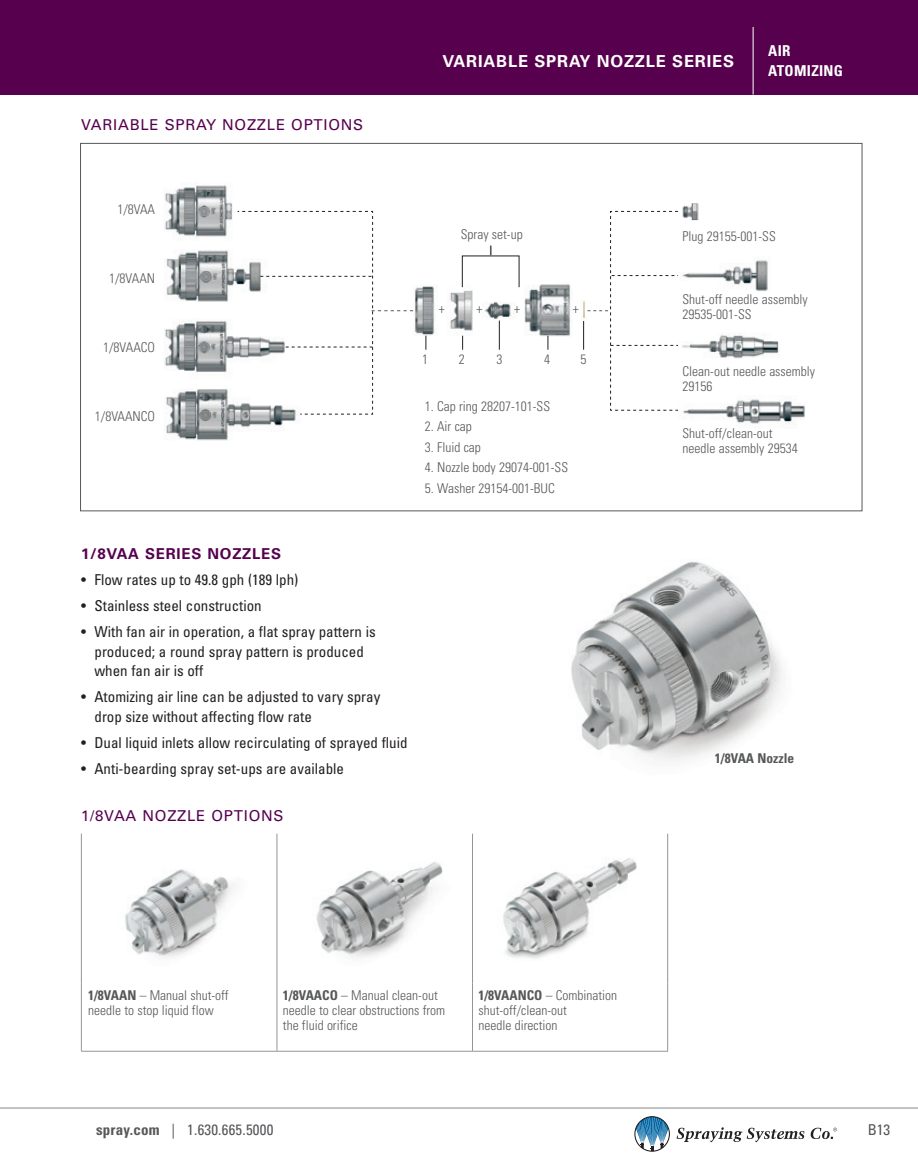
<style>
.page{position:relative;width:918px;height:1175px;background:#fff}
.page>*{position:absolute;margin:0;border:0;box-sizing:border-box;transform-origin:0 0}
.Page_Title{font:700 16.5px "Univers LT Std";letter-spacing:.05em;color:#fff}
.overview_bullets{font:condensed 15px/19.5px "Univers LT Std";color:#231f20}
.body{font:condensed 15px "Univers LT Std";letter-spacing:.015em;color:#57585a}
.subhead{font:15px "Univers LT Std";letter-spacing:.05em;color:#56004e}
.subhead-2{font:700 15px "Univers LT Std";letter-spacing:.05em;color:#56004e}
.light_subhead{font:15px "Univers LT Std";letter-spacing:.05em;color:#56004e}
.t1{font:700 condensed 15px/19.5px "Univers LT Std";letter-spacing:.02em;color:#fff}
.gray_caption{font:300 condensed 13.5px/15px "Univers LT Std";color:#57585a}
.small_option_boxs{font:300 condensed 13.5px/15px "Univers LT Std";color:#57585a}
.product_number{font:700 condensed 13.5px "Univers LT Std";color:#57585a}
.s1{font-weight:700}
</style>
<div class="page">
<img style="left:682px;top:203px;width:17px;height:18px">
<img style="left:683px;top:260px;width:85px;height:31px">
<img style="left:683px;top:399px;width:122px;height:25px">
<img style="left:683px;top:334px;width:97px;height:25px">
<img style="left:571px;top:561px;width:211px;height:200px">
<img style="left:414px;top:278px;width:157px;height:72px">
<img style="left:164px;top:185px;width:136px;height:256px">
<svg style="left:588px;top:211px;width:95px;height:200px"></svg>
<svg style="left:237px;top:211px;width:176px;height:204px"></svg>
<svg style="left:426px;top:336px;width:1px;height:14px"></svg>
<svg style="left:462px;top:336px;width:1px;height:14px"></svg>
<svg style="left:548px;top:336px;width:1px;height:14px"></svg>
<hr style="left:499px;top:320px;width:1px;height:30px;background:#231f20">
<hr style="left:583px;top:320px;width:1px;height:30px;background:#231f20">
<hr style="left:81px;top:833px;width:1px;height:150px;background:#939598">
<hr style="left:277px;top:833px;width:1px;height:150px;background:#939598">
<hr style="left:472px;top:833px;width:1px;height:150px;background:#939598">
<hr style="left:667px;top:833px;width:1px;height:150px;background:#939598">
<hr style="left:81px;top:983px;width:1px;height:67px;background:#939598">
<hr style="left:277px;top:983px;width:1px;height:67px;background:#939598">
<hr style="left:472px;top:983px;width:1px;height:67px;background:#939598">
<hr style="left:667px;top:983px;width:1px;height:67px;background:#939598">
<hr style="left:81px;top:1050px;width:196px;height:1px;background:#939598">
<hr style="left:277px;top:1050px;width:195px;height:1px;background:#939598">
<hr style="left:472px;top:1050px;width:196px;height:1px;background:#939598">
<img style="left:316px;top:862px;width:127px;height:96px">
<img style="left:125px;top:869px;width:108px;height:89px">
<img style="left:503px;top:858px;width:134px;height:101px">
<svg style="left:462px;top:246px;width:57px;height:41px"></svg>
<img style="left:583px;top:300px;width:2px;height:19px">
<hr style="left:0;top:1107px;width:918px;height:1px;background:#939598">
<svg style="left:634px;top:1116px;width:36px;height:35px"></svg>
<svg style="left:677px;top:1127px;width:127px;height:15px"></svg>
<svg style="left:811px;top:1127px;width:26px;height:12px"></svg>
<div style="left:0;top:0;width:918px;height:94px;background:#56004e"></div>
<hr style="left:753px;top:27px;width:1px;height:67px;background:#fff">
<p class="subhead" style="left:81px;top:116px;width:284px">VARIABLE SPRAY NOZZLE OPTIONS</p>
<p class="Page_Title" style="left:442px;top:51px;width:293px">VARIABLE SPRAY NOZZLE SERIES</p>
<p class="t1" style="left:768px;top:41px;width:76px">AIR<br>ATOMIZING</p>
<p class="gray_caption" style="left:117px;top:202px;width:39px">1/8VAA</p>
<p class="gray_caption" style="left:109px;top:271px;width:47px">1/8VAAN</p>
<p class="gray_caption" style="left:103px;top:340px;width:54px">1/8VAACO</p>
<p class="gray_caption" style="left:95px;top:408px;width:62px">1/8VAANCO</p>
<p class="gray_caption" style="left:461px;top:226px;width:63px">Spray set-up</p>
<p class="gray_caption" style="left:439px;top:301px;width:7px">+</p>
<p class="gray_caption" style="left:477px;top:301px;width:7px">+</p>
<p class="gray_caption" style="left:514px;top:301px;width:7px">+</p>
<p class="gray_caption" style="left:573px;top:301px;width:7px">+</p>
<p class="gray_caption" style="left:422px;top:351px;width:7px">1</p>
<p class="gray_caption" style="left:459px;top:351px;width:7px">2</p>
<p class="gray_caption" style="left:497px;top:351px;width:7px">3</p>
<p class="gray_caption" style="left:544px;top:351px;width:7px">4</p>
<p class="gray_caption" style="left:581px;top:351px;width:7px">5</p>
<p class="gray_caption" style="left:425px;top:399px;width:127px">1. Cap ring 28207-101-SS</p>
<p class="gray_caption" style="left:425px;top:419px;width:49px">2. Air cap</p>
<p class="gray_caption" style="left:425px;top:439px;width:58px">3. Fluid cap</p>
<p class="gray_caption" style="left:425px;top:460px;width:145px">4. Nozzle body 29074-001-SS</p>
<p class="gray_caption" style="left:425px;top:480px;width:132px">5. Washer 29154-001-BUC</p>
<p class="subhead-2" style="left:81px;top:545px;width:202px">1/8VAA SERIES NOZZLES</p>
<p class="overview_bullets" style="left:81px;top:570px;width:219px">• Flow rates up to 49.8 gph (189 lph)</p>
<p class="overview_bullets" style="left:81px;top:596px;width:182px">• Stainless steel construction</p>
<p class="overview_bullets" style="left:94px;top:622px;width:283px;text-indent:-14px">• With fan air in operation, a flat spray pattern is produced; a round spray pattern is produced when fan air is off</p>
<p class="overview_bullets" style="left:94px;top:686px;width:287px;text-indent:-14px">• Atomizing air line can be adjusted to vary spray drop size without affecting flow rate</p>
<p class="overview_bullets" style="left:81px;top:732px;width:328px">• Dual liquid inlets allow recirculating of sprayed fluid</p>
<p class="overview_bullets" style="left:81px;top:758px;width:265px">• Anti-bearding spray set-ups are available</p>
<p class="light_subhead" style="left:81px;top:806px;width:204px">1/8VAA NOZZLE OPTIONS</p>
<p class="gray_caption" style="left:683px;top:228px;width:95px">Plug 29155-001-SS</p>
<p class="gray_caption" style="left:683px;top:292px;width:127px">Shut-off needle assembly<br>29535-001-SS</p>
<p class="gray_caption" style="left:683px;top:363px;width:134px">Clean-out needle assembly<br>29156</p>
<p class="gray_caption" style="left:683px;top:426px;width:117px">Shut-off/clean-out needle assembly 29534</p>
<p class="product_number" style="left:715px;top:749px;width:81px">1/8VAA Nozzle</p>
<p class="small_option_boxs" style="left:88px;top:988px;width:142px"><span class="s1">1/8VAAN</span> – Manual shut-off needle to stop liquid flow</p>
<p class="small_option_boxs" style="left:283px;top:987px;width:164px"><span class="s1">1/8VAACO</span> – Manual clean-out needle to clear obstructions from the fluid orifice</p>
<p class="small_option_boxs" style="left:478px;top:987px;width:140px"><span class="s1">1/8VAANCO</span> – Combination shut-off/clean-out<br>needle direction</p>
<p class="body" style="left:96px;top:1120px;width:179px"><span class="s1">spray.com</span> | 1.630.665.5000</p>
<p class="body" style="left:868px;top:1120px;width:24px">B13</p>
</div>
